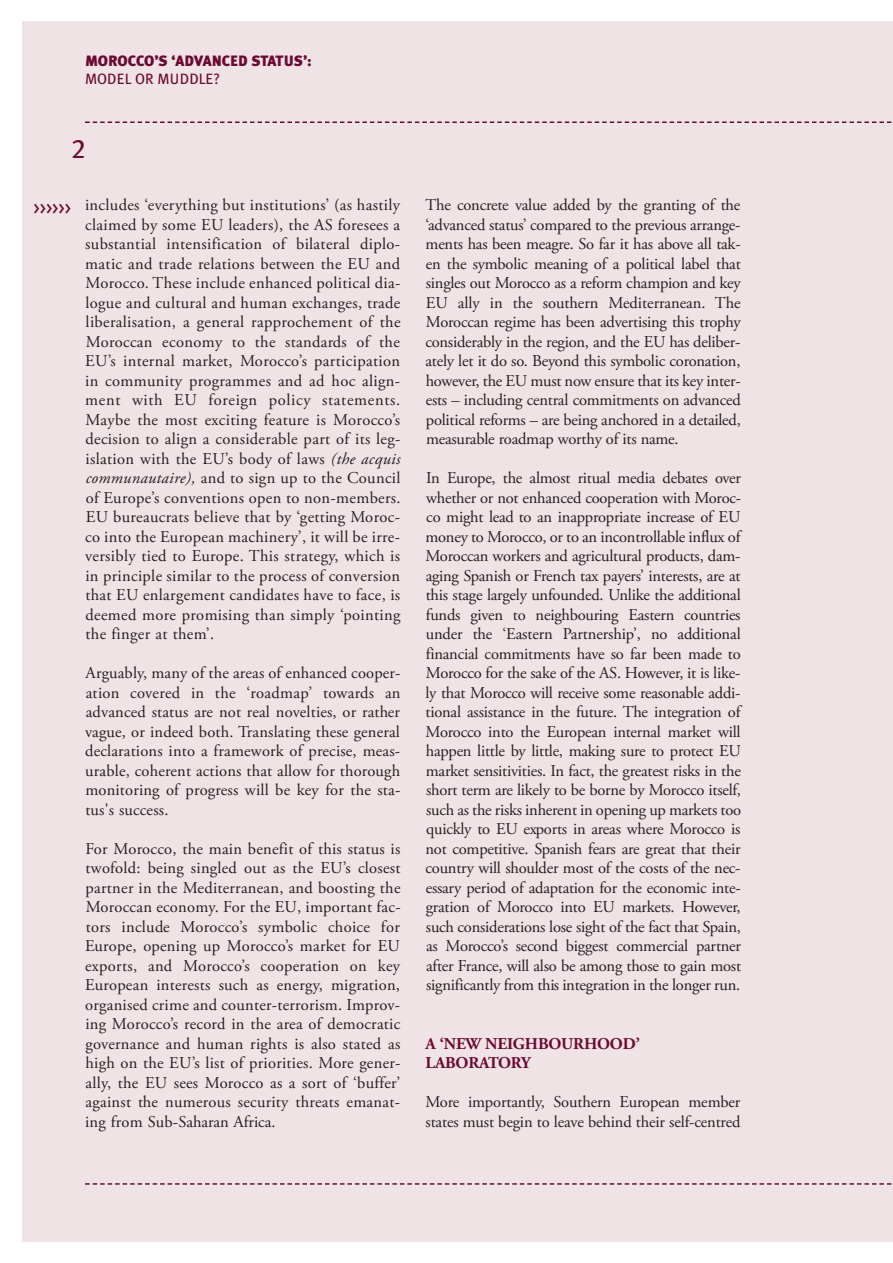
<style>
.page{position:relative;width:893px;height:1263px;background:#fff}
.page>*{position:absolute;margin:0;border:0;box-sizing:border-box;transform-origin:0 0}
.t1{font:27px "Meta Plus Book Caps";color:#6c0932}
.t2{font:18px "Meta Plus Book Caps";color:#6c0932}
.t3{font:16.5px/19.5px "Adobe Garamond Pro";letter-spacing:-.01em;color:#231f20;text-align:justify}
.t4{font:700 16.5px/19.5px "Adobe Garamond Pro";letter-spacing:-.01em;color:#6c0932}
.t5{font:900 15px "Meta Plus";color:#6c0932}
.t6{font:15px "Meta Plus";letter-spacing:.005em;color:#6c0932}
.s1{font-style:italic}
</style>
<div class="page">
<div style="left:22px;top:22px;width:871px;height:1220px;background:#efe3e5"></div>
<svg style="left:85px;top:121px;width:807px;height:2px"></svg>
<svg style="left:85px;top:1183px;width:807px;height:2px"></svg>
<p class="t5" style="left:85px;top:52px;width:228px">MOROCCO’S ‘ADVANCED STATUS’:</p>
<p class="t6" style="left:85px;top:70px;width:136px">MODEL OR MUDDLE?</p>
<h1 class="t1" style="left:71px;top:133px;width:16px">2</h1>
<p class="t2" style="left:34px;top:197px;width:39px">&gt;&gt;&gt;&gt;&gt;&gt;</p>
<p class="t3" style="left:85px;top:196px;width:317px">includes ‘everything but institutions’ (as hastily claimed by some EU leaders), the AS foresees a substantial intensification of bilateral diplo&shy;matic and trade relations between the EU and Morocco. These include enhanced political dia&shy;logue and cultural and human exchanges, trade liberalisation, a general rapprochement of the Moroccan economy to the standards of the EU’s internal market, Morocco’s participation in community programmes and ad hoc align&shy;ment with EU foreign policy statements.<br>Maybe the most exciting feature is Morocco’s decision to align a considerable part of its leg&shy;islation with the EU’s body of laws <span class="s1">(the acquis communautaire),</span> and to sign up to the Council of Europe’s conventions open to non-members.<br>EU bureaucrats believe that by ‘getting Moroc&shy;co into the European machinery’, it will be irre&shy;versibly tied to Europe. This strategy, which is in principle similar to the process of conversion that EU enlargement candidates have to face, is deemed more promising than simply ‘pointing the finger at them’.</p>
<p class="t3" style="left:85px;top:664px;width:317px">Arguably, many of the areas of enhanced cooper&shy;ation covered in the ‘roadmap’ towards an advanced status are not real novelties, or rather vague, or indeed both. Translating these general declarations into a framework of precise, meas&shy;urable, coherent actions that allow for thorough monitoring of progress will be key for the sta&shy;tus's success.</p>
<p class="t3" style="left:85px;top:839px;width:317px">For Morocco, the main benefit of this status is twofold: being singled out as the EU’s closest partner in the Mediterranean, and boosting the Moroccan economy. For the EU, important fac&shy;tors include Morocco’s symbolic choice for Europe, opening up Morocco’s market for EU exports, and Morocco’s cooperation on key European interests such as energy, migration, organised crime and counter-terrorism. Improv&shy;ing Morocco’s record in the area of democratic governance and human rights is also stated as high on the EU’s list of priorities. More gener&shy;ally, the EU sees Morocco as a sort of ‘buffer’ against the numerous security threats emanat&shy;ing from Sub-Saharan Africa.</p>
<p class="t3" style="left:425px;top:196px;width:317px">The concrete value added by the granting of the ‘advanced status’ compared to the previous arrange&shy;ments has been meagre. So far it has above all tak&shy;en the symbolic meaning of a political label that singles out Morocco as a reform champion and key EU ally in the southern Mediterranean. The Moroccan regime has been advertising this trophy considerably in the region, and the EU has deliber&shy;ately let it do so. Beyond this symbolic coronation, however, the EU must now ensure that its key inter&shy;ests – including central commitments on advanced political reforms – are being anchored in a detailed, measurable roadmap worthy of its name.</p>
<p class="t3" style="left:425px;top:469px;width:317px">In Europe, the almost ritual media debates over whether or not enhanced cooperation with Moroc&shy;co might lead to an inappropriate increase of EU money to Morocco, or to an incontrollable influx of Moroccan workers and agricultural products, dam&shy;aging Spanish or French tax payers’ interests, are at this stage largely unfounded. Unlike the additional funds given to neighbouring Eastern countries under the ‘Eastern Partnership’, no additional financial commitments have so far been made to Morocco for the sake of the AS. However, it is like&shy;ly that Morocco will receive some reasonable addi&shy;tional assistance in the future. The integration of Morocco into the European internal market will happen little by little, making sure to protect EU market sensitivities. In fact, the greatest risks in the short term are likely to be borne by Morocco itself, such as the risks inherent in opening up markets too quickly to EU exports in areas where Morocco is not competitive. Spanish fears are great that their country will shoulder most of the costs of the nec&shy;essary period of adaptation for the economic inte&shy;gration of Morocco into EU markets. However, such considerations lose sight of the fact that Spain, as Morocco’s second biggest commercial partner after France, will also be among those to gain most significantly from this integration in the longer run.</p>
<p class="t4" style="left:425px;top:1034px;width:216px">A ‘NEW NEIGHBOURHOOD’<br>LABORATORY</p>
<p class="t3" style="left:425px;top:1093px;width:317px">More importantly, Southern European member states must begin to leave behind their self-centred</p>
</div>
